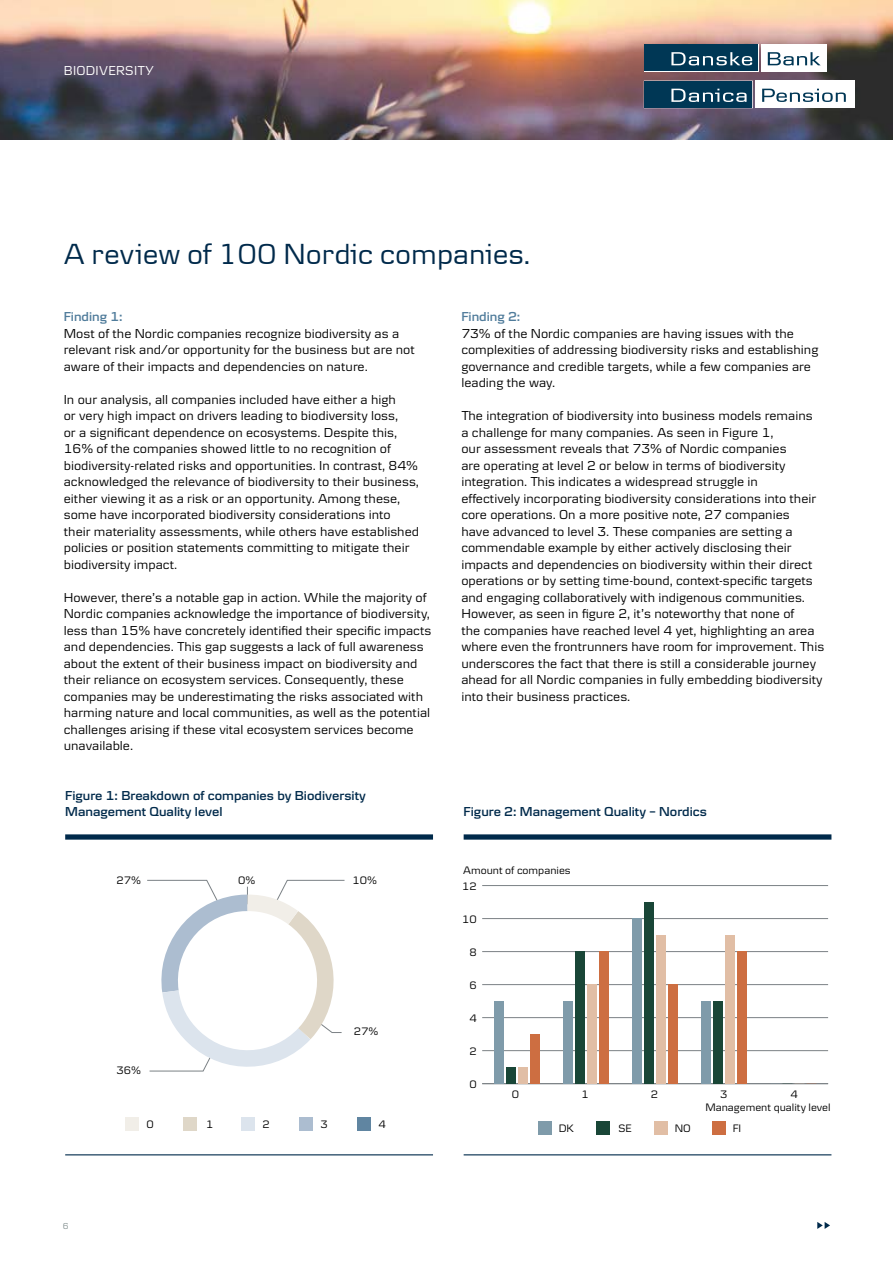
<style>
.page{position:relative;width:893px;height:1263px;background:#fff}
.page>*{position:absolute;margin:0;border:0;box-sizing:border-box;transform-origin:0 0}
.t1{font:30px "Danske Text";color:#002a4b}
.t2{font:13.5px/16.5px "Danske Textv 2";color:#000}
.t3{font:600 13.5px/16.5px "Danske Textv 2";color:#002a4b}
.t4{font:600 13.5px "Danske Textv 2";color:#507c9b}
.t5{font:13.5px "Danske Textv 2";letter-spacing:.02em;color:#fff}
.t6{font:11.25px "Danske Textv 2";color:#000}
.t7{font:9px "Danske Textv 2";color:#869292}
</style>
<div class="page">
<svg style="left:817px;top:1222px;width:13px;height:7px"></svg>
<img style="left:0;top:0;width:893px;height:140px">
<hr style="left:65px;top:1154px;width:368px;height:1px;background:#002a4b">
<hr style="left:464px;top:1154px;width:367px;height:1px;background:#002a4b">
<div style="left:65px;top:834px;width:368px;height:6px;background:#002a4b"></div>
<div style="left:464px;top:834px;width:367px;height:6px;background:#002a4b"></div>
<svg style="left:147px;top:880px;width:198px;height:191px"></svg>
<div style="left:126px;top:1117px;width:13px;height:13px;background:#f1eee8"></div>
<div style="left:184px;top:1117px;width:13px;height:13px;background:#dfd7c8"></div>
<div style="left:242px;top:1117px;width:13px;height:13px;background:#dce4ed"></div>
<div style="left:300px;top:1117px;width:13px;height:13px;background:#acbdd0"></div>
<div style="left:358px;top:1117px;width:13px;height:13px;background:#6085a1"></div>
<hr style="left:482px;top:1083px;width:346px;height:1px;background:#7b8185">
<hr style="left:482px;top:1050px;width:346px;height:1px;background:#7b8185">
<hr style="left:482px;top:1017px;width:346px;height:1px;background:#7b8185">
<hr style="left:482px;top:984px;width:346px;height:1px;background:#7b8185">
<hr style="left:482px;top:951px;width:346px;height:1px;background:#7b8185">
<hr style="left:482px;top:918px;width:346px;height:1px;background:#7b8185">
<hr style="left:482px;top:885px;width:346px;height:1px;background:#7b8185">
<div style="left:530px;top:1034px;width:10px;height:50px;background:#cd6e41"></div>
<div style="left:599px;top:951px;width:10px;height:133px;background:#cd6e41"></div>
<div style="left:668px;top:984px;width:10px;height:100px;background:#cd6e41"></div>
<div style="left:738px;top:951px;width:9px;height:133px;background:#cd6e41"></div>
<div style="left:518px;top:1067px;width:10px;height:17px;background:#e1bea5"></div>
<div style="left:587px;top:984px;width:10px;height:100px;background:#e1bea5"></div>
<div style="left:656px;top:935px;width:10px;height:149px;background:#e1bea5"></div>
<div style="left:725px;top:935px;width:10px;height:149px;background:#e1bea5"></div>
<div style="left:506px;top:1067px;width:10px;height:17px;background:#194637"></div>
<div style="left:575px;top:951px;width:10px;height:133px;background:#194637"></div>
<div style="left:644px;top:902px;width:10px;height:182px;background:#194637"></div>
<div style="left:713px;top:1001px;width:10px;height:83px;background:#194637"></div>
<div style="left:494px;top:1001px;width:9px;height:83px;background:#7f9baa"></div>
<div style="left:563px;top:1001px;width:10px;height:83px;background:#7f9baa"></div>
<div style="left:632px;top:918px;width:10px;height:166px;background:#7f9baa"></div>
<div style="left:701px;top:1001px;width:10px;height:83px;background:#7f9baa"></div>
<div style="left:538px;top:1121px;width:13px;height:14px;background:#7f9baa"></div>
<div style="left:596px;top:1121px;width:13px;height:14px;background:#194637"></div>
<div style="left:654px;top:1121px;width:13px;height:14px;background:#e1bea5"></div>
<div style="left:712px;top:1121px;width:13px;height:14px;background:#cd6e41"></div>
<div style="left:761px;top:44px;width:66px;height:28px;background:#fff"></div>
<svg style="left:644px;top:44px;width:115px;height:28px"></svg>
<div style="left:644px;top:45px;width:114px;height:26px;background:#003755"></div>
<svg style="left:671px;top:52px;width:81px;height:13px"></svg>
<svg style="left:768px;top:52px;width:52px;height:13px"></svg>
<div style="left:756px;top:81px;width:99px;height:27px;background:#fff"></div>
<svg style="left:644px;top:81px;width:109px;height:27px;background:#1b4c67"></svg>
<svg style="left:762px;top:89px;width:84px;height:13px"></svg>
<p class="t5" style="left:64px;top:62px;width:91px">BIODIVERSITY</p>
<h1 class="t1" style="left:64px;top:236px;width:468px">A review of 100 Nordic companies.</h1>
<p class="t4" style="left:64px;top:309px;width:60px">Finding 1:</p>
<p class="t2" style="left:64px;top:325px;width:353px">Most of the Nordic companies recognize biodiversity as a relevant risk and/or opportunity for the business but are not aware of their impacts and dependencies on nature.</p>
<p class="t2" style="left:64px;top:391px;width:357px">In our analysis, all companies included have either a high<br>or very high impact on drivers leading to biodiversity loss,<br>or a significant dependence on ecosystems. Despite this, 16% of the companies showed little to no recognition of biodiversity-related risks and opportunities. In contrast, 84% acknowledged the relevance of biodiversity to their business, either viewing it as a risk or an opportunity. Among these, some have incorporated biodiversity considerations into their materiality assessments, while others have established policies or position statements committing to mitigate their biodiversity impact.</p>
<p class="t2" style="left:64px;top:589px;width:369px">However, there’s a notable gap in action. While the majority of Nordic companies acknowledge the importance of biodiversity, less than 15% have concretely identified their specific impacts and dependencies. This gap suggests a lack of full awareness about the extent of their business impact on biodiversity and their reliance on ecosystem services. Consequently, these companies may be underestimating the risks associated with harming nature and local communities, as well as the potential challenges arising if these vital ecosystem services become unavailable.</p>
<p class="t3" style="left:65px;top:787px;width:302px">Figure 1: Breakdown of companies by Biodiversity<br>Management Quality level</p>
<p class="t6" style="left:117px;top:873px;width:26px">27%</p>
<p class="t6" style="left:117px;top:1064px;width:26px">36%</p>
<p class="t6" style="left:238px;top:873px;width:19px">0%</p>
<p class="t6" style="left:352px;top:873px;width:26px">10%</p>
<p class="t6" style="left:354px;top:1025px;width:26px">27%</p>
<p class="t6" style="left:147px;top:1118px;width:9px">0</p>
<p class="t6" style="left:206px;top:1118px;width:9px">1</p>
<p class="t6" style="left:263px;top:1118px;width:9px">2</p>
<p class="t6" style="left:321px;top:1118px;width:9px">3</p>
<p class="t6" style="left:379px;top:1118px;width:9px">4</p>
<p class="t4" style="left:461px;top:309px;width:60px">Finding 2:</p>
<p class="t2" style="left:461px;top:325px;width:359px">73% of the Nordic companies are having issues with the complexities of addressing biodiversity risks and establishing governance and credible targets, while a few companies are leading the way.</p>
<p class="t2" style="left:461px;top:407px;width:364px">The integration of biodiversity into business models remains<br>a challenge for many companies. As seen in Figure 1,<br>our assessment reveals that 73% of Nordic companies<br>are operating at level 2 or below in terms of biodiversity integration. This indicates a widespread struggle in<br>effectively incorporating biodiversity considerations into their core operations. On a more positive note, 27 companies<br>have advanced to level 3. These companies are setting a commendable example by either actively disclosing their impacts and dependencies on biodiversity within their direct operations or by setting time-bound, context-specific targets and engaging collaboratively with indigenous communities.<br>However, as seen in figure 2, it’s noteworthy that none of<br>the companies have reached level 4 yet, highlighting an area where even the frontrunners have room for improvement. This underscores the fact that there is still a considerable journey ahead for all Nordic companies in fully embedding biodiversity into their business practices.</p>
<p class="t3" style="left:464px;top:803px;width:245px">Figure 2: Management Quality – Nordics</p>
<p class="t6" style="left:463px;top:863px;width:109px">Amount of companies</p>
<p class="t6" style="left:462px;top:879px;width:16px">12</p>
<p class="t6" style="left:462px;top:912px;width:16px">10</p>
<p class="t6" style="left:469px;top:945px;width:9px">8</p>
<p class="t6" style="left:469px;top:978px;width:9px">6</p>
<p class="t6" style="left:469px;top:1011px;width:9px">4</p>
<p class="t6" style="left:469px;top:1044px;width:9px">2</p>
<p class="t6" style="left:469px;top:1077px;width:9px">0</p>
<p class="t6" style="left:512px;top:1088px;width:9px">0</p>
<p class="t6" style="left:581px;top:1088px;width:9px">1</p>
<p class="t6" style="left:651px;top:1088px;width:9px">2</p>
<p class="t6" style="left:720px;top:1088px;width:9px">3</p>
<p class="t6" style="left:790px;top:1088px;width:9px">4</p>
<p class="t6" style="left:705px;top:1101px;width:127px">Management quality level</p>
<p class="t6" style="left:559px;top:1122px;width:17px">DK</p>
<p class="t6" style="left:618px;top:1122px;width:15px">SE</p>
<p class="t6" style="left:675px;top:1122px;width:18px">NO</p>
<p class="t6" style="left:733px;top:1122px;width:10px">FI</p>
<p class="t7" style="left:63px;top:1221px;width:7px">6</p>
</div>
